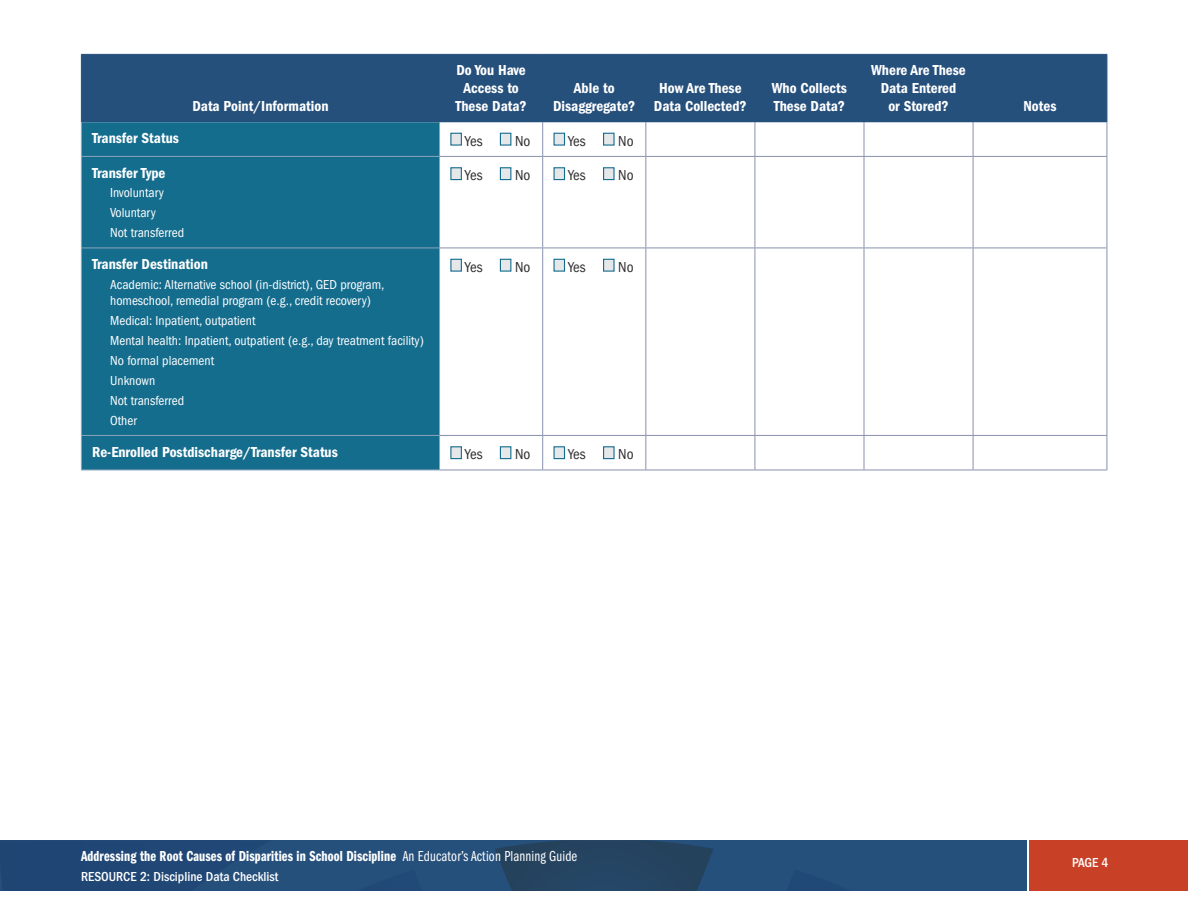
<style>
.page{position:relative;width:1188px;height:918px;background:#fff}
.page>*{position:absolute;margin:0;border:0;box-sizing:border-box;transform-origin:0 0}
.t1{font:15px/18px "ITC Franklin Gothic Std Dm Cd";color:#fff;text-align:center}
.t2{font:15px "ITC Franklin Gothic Std Dm Cp";letter-spacing:.01em;color:#fff}
.Table_Text_Left{font:condensed 15px "ITC Franklin Gothic Std";color:#312f30}
.t3{font:condensed 13.5px/16.5px "ITC Franklin Gothic Std";color:#fff}
.t4{font:500 condensed 13.5px "ITC Franklin Gothic Std";color:#fff}
.s1{font-family:"ITC Franklin Gothic Std Bk Cp"}
</style>
<div class="page">
<svg style="left:0;top:840px;width:1026px;height:51px;background:#244b74"></svg>
<div style="left:1029px;top:840px;width:159px;height:51px;background:#c84026"></div>
<div style="left:82px;top:55px;width:1025px;height:67px;background:#26507c"></div>
<div style="left:82px;top:122px;width:357px;height:348px;background:#156d8e"></div>
<hr style="left:81px;top:54px;width:359px;height:1px;background:#26507c">
<hr style="left:81px;top:55px;width:1px;height:67px;background:#26507c">
<hr style="left:440px;top:54px;width:103px;height:1px;background:#26507c">
<hr style="left:439px;top:55px;width:1px;height:67px;background:#26507c">
<hr style="left:543px;top:54px;width:103px;height:1px;background:#26507c">
<hr style="left:542px;top:55px;width:1px;height:67px;background:#26507c">
<hr style="left:646px;top:54px;width:109px;height:1px;background:#26507c">
<hr style="left:645px;top:55px;width:1px;height:67px;background:#26507c">
<hr style="left:755px;top:54px;width:109px;height:1px;background:#26507c">
<hr style="left:755px;top:55px;width:1px;height:67px;background:#26507c">
<hr style="left:864px;top:54px;width:109px;height:1px;background:#26507c">
<hr style="left:864px;top:55px;width:1px;height:67px;background:#26507c">
<hr style="left:973px;top:54px;width:134px;height:1px;background:#26507c">
<hr style="left:973px;top:55px;width:1px;height:67px;background:#26507c">
<hr style="left:1107px;top:55px;width:1px;height:67px;background:#26507c">
<hr style="left:542px;top:122px;width:1px;height:34px;background:#8991ae">
<hr style="left:645px;top:122px;width:1px;height:34px;background:#8991ae">
<hr style="left:755px;top:122px;width:1px;height:34px;background:#8991ae">
<hr style="left:864px;top:122px;width:1px;height:34px;background:#8991ae">
<hr style="left:973px;top:122px;width:1px;height:34px;background:#8991ae">
<hr style="left:440px;top:156px;width:103px;height:1px;background:#8991ae">
<hr style="left:543px;top:156px;width:103px;height:1px;background:#8991ae">
<hr style="left:542px;top:157px;width:1px;height:91px;background:#8991ae">
<hr style="left:646px;top:156px;width:109px;height:1px;background:#8991ae">
<hr style="left:645px;top:157px;width:1px;height:91px;background:#8991ae">
<hr style="left:755px;top:156px;width:109px;height:1px;background:#8991ae">
<hr style="left:755px;top:157px;width:1px;height:91px;background:#8991ae">
<hr style="left:864px;top:156px;width:109px;height:1px;background:#8991ae">
<hr style="left:864px;top:157px;width:1px;height:91px;background:#8991ae">
<hr style="left:973px;top:156px;width:134px;height:1px;background:#8991ae">
<hr style="left:973px;top:157px;width:1px;height:91px;background:#8991ae">
<hr style="left:440px;top:248px;width:103px;height:1px;background:#8991ae">
<hr style="left:543px;top:248px;width:103px;height:1px;background:#8991ae">
<hr style="left:542px;top:248px;width:1px;height:187px;background:#8991ae">
<hr style="left:646px;top:248px;width:109px;height:1px;background:#8991ae">
<hr style="left:645px;top:248px;width:1px;height:187px;background:#8991ae">
<hr style="left:755px;top:248px;width:109px;height:1px;background:#8991ae">
<hr style="left:755px;top:248px;width:1px;height:187px;background:#8991ae">
<hr style="left:864px;top:248px;width:109px;height:1px;background:#8991ae">
<hr style="left:864px;top:248px;width:1px;height:187px;background:#8991ae">
<hr style="left:973px;top:248px;width:134px;height:1px;background:#8991ae">
<hr style="left:973px;top:248px;width:1px;height:187px;background:#8991ae">
<hr style="left:440px;top:435px;width:103px;height:1px;background:#8991ae">
<hr style="left:543px;top:435px;width:103px;height:1px;background:#8991ae">
<hr style="left:542px;top:436px;width:1px;height:34px;background:#8991ae">
<hr style="left:646px;top:435px;width:109px;height:1px;background:#8991ae">
<hr style="left:645px;top:436px;width:1px;height:34px;background:#8991ae">
<hr style="left:755px;top:435px;width:109px;height:1px;background:#8991ae">
<hr style="left:755px;top:436px;width:1px;height:34px;background:#8991ae">
<hr style="left:864px;top:435px;width:109px;height:1px;background:#8991ae">
<hr style="left:864px;top:436px;width:1px;height:34px;background:#8991ae">
<hr style="left:973px;top:435px;width:134px;height:1px;background:#8991ae">
<hr style="left:973px;top:436px;width:1px;height:34px;background:#8991ae">
<hr style="left:1107px;top:122px;width:1px;height:34px;background:#8991ae">
<hr style="left:1107px;top:157px;width:1px;height:91px;background:#8991ae">
<hr style="left:1107px;top:248px;width:1px;height:187px;background:#8991ae">
<hr style="left:1107px;top:436px;width:1px;height:34px;background:#8991ae">
<hr style="left:440px;top:470px;width:103px;height:1px;background:#8991ae">
<hr style="left:543px;top:470px;width:103px;height:1px;background:#8991ae">
<hr style="left:646px;top:470px;width:109px;height:1px;background:#8991ae">
<hr style="left:755px;top:470px;width:109px;height:1px;background:#8991ae">
<hr style="left:864px;top:470px;width:109px;height:1px;background:#8991ae">
<hr style="left:973px;top:470px;width:134px;height:1px;background:#8991ae">
<hr style="left:81px;top:122px;width:1px;height:34px;background:#8ba5bb">
<hr style="left:439px;top:122px;width:1px;height:34px;background:#8ba5bb">
<hr style="left:81px;top:157px;width:1px;height:91px;background:#8ba5bb">
<hr style="left:439px;top:157px;width:1px;height:91px;background:#8ba5bb">
<hr style="left:81px;top:248px;width:1px;height:187px;background:#8ba5bb">
<hr style="left:439px;top:248px;width:1px;height:187px;background:#8ba5bb">
<hr style="left:81px;top:436px;width:1px;height:34px;background:#8ba5bb">
<hr style="left:439px;top:436px;width:1px;height:34px;background:#8ba5bb">
<hr style="left:81px;top:470px;width:359px;height:1px;background:#8ba5bb">
<hr style="left:81px;top:156px;width:359px;height:1px;background:#8ba5bb">
<hr style="left:81px;top:248px;width:359px;height:1px;background:#8ba5bb">
<hr style="left:81px;top:435px;width:359px;height:1px;background:#8ba5bb">
<div style="left:450px;top:133px;width:12px;height:13px;background:#e6e7e9;border:1px solid #156d8e"></div>
<div style="left:500px;top:133px;width:11px;height:13px;background:#e6e7e9;border:1px solid #156d8e"></div>
<div style="left:554px;top:133px;width:11px;height:13px;background:#e6e7e9;border:1px solid #156d8e"></div>
<div style="left:603px;top:133px;width:12px;height:13px;background:#e6e7e9;border:1px solid #156d8e"></div>
<div style="left:450px;top:167px;width:12px;height:13px;background:#e6e7e9;border:1px solid #156d8e"></div>
<div style="left:500px;top:167px;width:11px;height:13px;background:#e6e7e9;border:1px solid #156d8e"></div>
<div style="left:554px;top:167px;width:11px;height:13px;background:#e6e7e9;border:1px solid #156d8e"></div>
<div style="left:603px;top:167px;width:12px;height:13px;background:#e6e7e9;border:1px solid #156d8e"></div>
<div style="left:450px;top:259px;width:12px;height:13px;background:#e6e7e9;border:1px solid #156d8e"></div>
<div style="left:500px;top:259px;width:11px;height:13px;background:#e6e7e9;border:1px solid #156d8e"></div>
<div style="left:554px;top:259px;width:11px;height:13px;background:#e6e7e9;border:1px solid #156d8e"></div>
<div style="left:603px;top:259px;width:12px;height:13px;background:#e6e7e9;border:1px solid #156d8e"></div>
<div style="left:450px;top:446px;width:12px;height:13px;background:#e6e7e9;border:1px solid #156d8e"></div>
<div style="left:500px;top:446px;width:11px;height:13px;background:#e6e7e9;border:1px solid #156d8e"></div>
<div style="left:554px;top:446px;width:11px;height:13px;background:#e6e7e9;border:1px solid #156d8e"></div>
<div style="left:603px;top:446px;width:12px;height:13px;background:#e6e7e9;border:1px solid #156d8e"></div>
<p class="t1" style="left:192px;top:98px;width:138px">Data Point/Information</p>
<p class="t1" style="left:455px;top:62px;width:73px">Do You Have<br>Access to<br>These Data?</p>
<p class="t1" style="left:553px;top:80px;width:84px">Able to<br>Disaggregate?</p>
<p class="t1" style="left:654px;top:80px;width:94px">How Are These<br>Data Collected?</p>
<p class="t1" style="left:772px;top:80px;width:77px;text-align:left">Who Collects<br>These Data?</p>
<p class="t1" style="left:92px;top:129px;width:88px">Transfer Status</p>
<p class="Table_Text_Left" style="left:465px;top:132px;width:19px">Yes</p>
<p class="Table_Text_Left" style="left:515px;top:132px;width:17px">No</p>
<p class="Table_Text_Left" style="left:568px;top:132px;width:19px">Yes</p>
<p class="Table_Text_Left" style="left:618px;top:132px;width:17px">No</p>
<p class="t1" style="left:92px;top:164px;width:75px">Transfer Type</p>
<p class="t3" style="left:110px;top:185px;width:55px">Involuntary</p>
<p class="t3" style="left:110px;top:205px;width:47px">Voluntary</p>
<p class="t3" style="left:110px;top:225px;width:75px">Not transferred</p>
<p class="Table_Text_Left" style="left:465px;top:167px;width:19px">Yes</p>
<p class="Table_Text_Left" style="left:515px;top:167px;width:17px">No</p>
<p class="Table_Text_Left" style="left:568px;top:167px;width:19px">Yes</p>
<p class="Table_Text_Left" style="left:618px;top:167px;width:17px">No</p>
<p class="t1" style="left:92px;top:255px;width:117px">Transfer Destination</p>
<p class="t3" style="left:110px;top:276px;width:276px">Academic: Alternative school (in-district), GED program, homeschool, remedial program (e.g., credit recovery)</p>
<p class="t3" style="left:110px;top:313px;width:147px">Medical: Inpatient, outpatient</p>
<p class="t3" style="left:110px;top:333px;width:315px">Mental health: Inpatient, outpatient (e.g., day treatment facility)</p>
<p class="t3" style="left:110px;top:352px;width:106px">No formal placement</p>
<p class="t3" style="left:110px;top:372px;width:47px">Unknown</p>
<p class="t3" style="left:110px;top:392px;width:75px">Not transferred</p>
<p class="t3" style="left:110px;top:412px;width:28px">Other</p>
<p class="Table_Text_Left" style="left:465px;top:258px;width:19px">Yes</p>
<p class="Table_Text_Left" style="left:515px;top:258px;width:17px">No</p>
<p class="Table_Text_Left" style="left:568px;top:258px;width:19px">Yes</p>
<p class="Table_Text_Left" style="left:618px;top:258px;width:17px">No</p>
<p class="t1" style="left:92px;top:443px;width:247px">Re-Enrolled Postdischarge/Transfer Status</p>
<p class="Table_Text_Left" style="left:465px;top:446px;width:19px">Yes</p>
<p class="Table_Text_Left" style="left:515px;top:446px;width:17px">No</p>
<p class="Table_Text_Left" style="left:568px;top:446px;width:19px">Yes</p>
<p class="Table_Text_Left" style="left:618px;top:446px;width:17px">No</p>
<p class="t1" style="left:871px;top:62px;width:96px">Where Are These<br>Data Entered<br>or Stored?</p>
<p class="t1" style="left:1024px;top:98px;width:34px">Notes</p>
<p class="t2" style="left:81px;top:848px;width:498px">Addressing the Root Causes of Disparities in School Discipline <span class="s1">An Educator’s Action Planning Guide</span></p>
<p class="t4" style="left:81px;top:868px;width:199px">RESOURCE 2: Discipline Data Checklist</p>
<p class="t4" style="left:1072px;top:855px;width:38px">PAGE 4</p>
</div>
